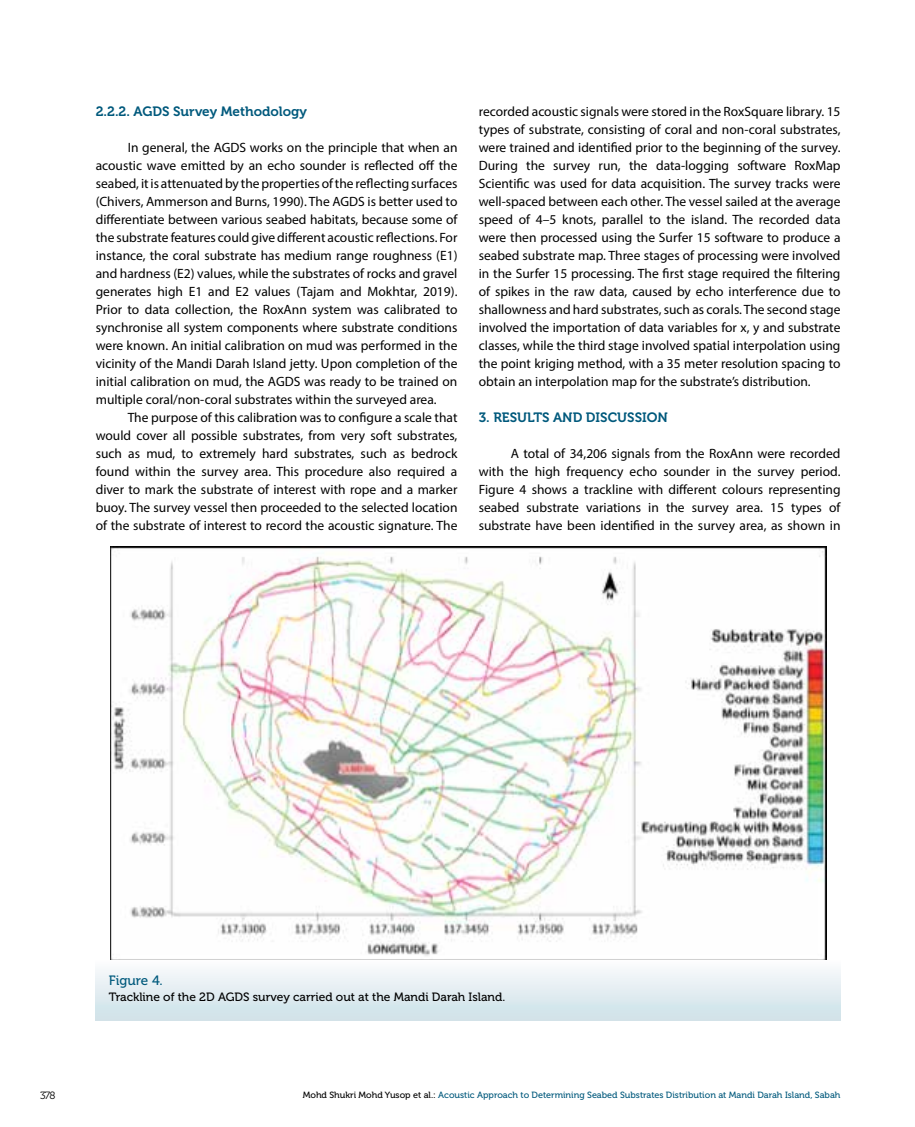
<style>
.page{position:relative;width:915px;height:1127px;background:#fff}
.page>*{position:absolute;margin:0;border:0;box-sizing:border-box;transform-origin:0 0}
.t1{font:13.5px/18px "Myriad Pro";color:#000;text-align:justify}
.t2{font:13.5px "Museo 700";color:#00597c}
.t3{font:13.5px "Museo 500";color:#00597c}
.t4{font:12px "Museo 500";color:#000}
.t5{font:10.5px "Museo 300";color:#000}
.t6{font:9px "Museo 500";color:#00597c}
.s1{color:#000}
</style>
<div class="page">
<div style="left:96px;top:959px;width:744px;height:61px;background:linear-gradient(to bottom,#fdfdfe,#cde1e8)"></div>
<img style="left:110px;top:547px;width:715px;height:412px">
<p class="t2" style="left:96px;top:104px;width:212px">2.2.2. AGDS Survey Methodology</p>
<p class="t1" style="left:96px;top:139px;width:363px;text-indent:32px">In general, the AGDS works on the principle that when an acoustic wave emitted by an echo sounder is reflected off the seabed, it is attenuated by the properties of the reflecting surfaces (Chivers, Ammerson and Burns, 1990). The AGDS is better used to differentiate between various seabed habitats, because some of the substrate features could give different acoustic reflections. For instance, the coral substrate has medium range roughness (E1) and hardness (E2) values, while the substrates of rocks and gravel generates high E1 and E2 values (Tajam and Mokhtar, 2019).<br>Prior to data collection, the RoxAnn system was calibrated to synchronise all system components where substrate conditions were known. An initial calibration on mud was performed in the vicinity of the Mandi Darah Island jetty. Upon completion of the initial calibration on mud, the AGDS was ready to be trained on multiple coral/non-coral substrates within the surveyed area.</p>
<p class="t1" style="left:96px;top:409px;width:363px;text-indent:32px">The purpose of this calibration was to configure a scale that would cover all possible substrates, from very soft substrates, such as mud, to extremely hard substrates, such as bedrock found within the survey area. This procedure also required a diver to mark the substrate of interest with rope and a marker buoy. The survey vessel then proceeded to the selected location of the substrate of interest to record the acoustic signature. The</p>
<p class="t1" style="left:478px;top:103px;width:363px">recorded acoustic signals were stored in the RoxSquare library. 15 types of substrate, consisting of coral and non-coral substrates, were trained and identified prior to the beginning of the survey.<br>During the survey run, the data-logging software RoxMap Scientific was used for data acquisition. The survey tracks were well-spaced between each other. The vessel sailed at the average speed of 4–5 knots, parallel to the island. The recorded data were then processed using the Surfer 15 software to produce a seabed substrate map. Three stages of processing were involved in the Surfer 15 processing. The first stage required the filtering of spikes in the raw data, caused by echo interference due to shallowness and hard substrates, such as corals. The second stage involved the importation of data variables for x, y and substrate classes, while the third stage involved spatial interpolation using the point kriging method, with a 35 meter resolution spacing to obtain an interpolation map for the substrate’s distribution.</p>
<p class="t2" style="left:478px;top:410px;width:190px">3. RESULTS AND DISCUSSION</p>
<p class="t1" style="left:478px;top:445px;width:363px;text-indent:32px">A total of 34,206 signals from the RoxAnn were recorded with the high frequency echo sounder in the survey period.<br>Figure 4 shows a trackline with different colours representing seabed substrate variations in the survey area. 15 types of substrate have been identified in the survey area, as shown in</p>
<p class="t3" style="left:109px;top:972px;width:55px">Figure 4.</p>
<p class="t4" style="left:109px;top:990px;width:398px">Trackline of the 2D AGDS survey carried out at the Mandi Darah Island.</p>
<p class="t5" style="left:40px;top:1090px;width:17px">378</p>
<p class="t6" style="left:303px;top:1090px;width:539px"><span class="s1">Mohd Shukri Mohd Yusop et al.:</span> Acoustic Approach to Determining Seabed Substrates Distribution at Mandi Darah Island, Sabah</p>
</div>
